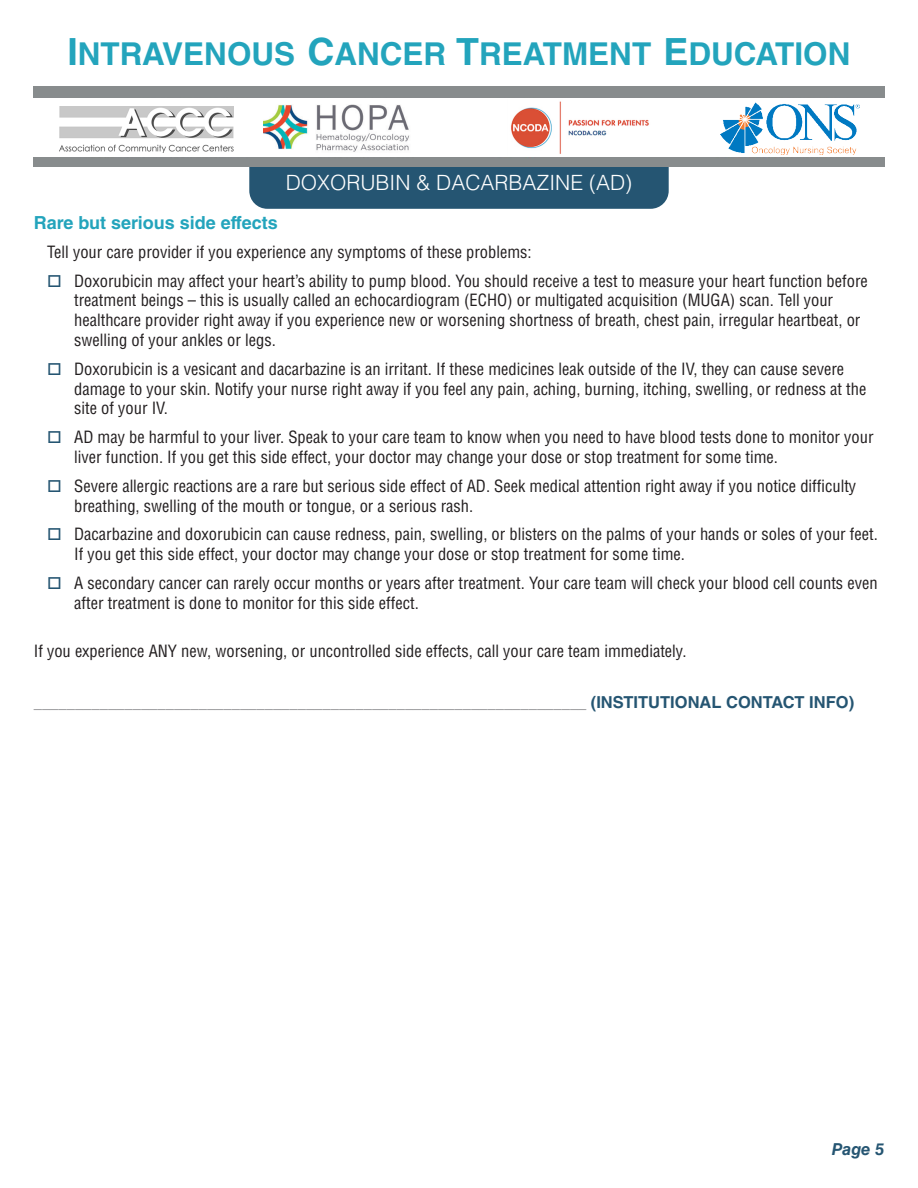
<style>
.page{position:relative;width:918px;height:1188px;background:#fff}
.page>*{position:absolute;margin:0;border:0;box-sizing:border-box;transform-origin:0 0}
.t1{font:700 31.5px "Helvetica LT Std";color:#23a4bc}
.t2{font:300 21px "Helvetica LT Std";color:#fff}
.subhead{font:700 18px "Helvetica LT Std";color:#23a4bc}
.text{font:condensed 16.5px/19.8px "Helvetica LT Std";color:#231f20}
.contact_info_head{font:condensed 16.5px "Helvetica LT Std";color:#8a8b8d}
.text_no_indent{font:condensed 16.5px "Helvetica LT Std";color:#231f20}
.t3{font:italic 700 16.5px "Helvetica LT Std";color:#255572}
.s1{font-size:37.5px}
.s2{color:#255572}
.s3{font-weight:700;font-stretch:normal;color:#255572}
</style>
<div class="page">
<div style="left:249px;top:139px;width:420px;height:70px;background:#255572;border-radius:18px"></div>
<div style="left:34px;top:87px;width:850px;height:80px;background:#888c8d"></div>
<div style="left:34px;top:98px;width:866px;height:59px;background:#fff"></div>
<img style="left:264px;top:104px;width:146px;height:48px">
<img style="left:720px;top:102px;width:140px;height:53px">
<img style="left:59px;top:107px;width:175px;height:45px">
<img style="left:511px;top:101px;width:138px;height:53px">
<h1 class="t1" style="left:67px;top:35px;width:785px"><span class="s1">I</span>NTRAVENOUS <span class="s1">C</span>ANCER <span class="s1">T</span>REATMENT <span class="s1">E</span>DUCATION</h1>
<p class="t2" style="left:286px;top:169px;width:348px">DOXORUBIN &amp; DACARBAZINE (AD)</p>
<p class="subhead" style="left:34px;top:212px;width:246px">Rare but serious side effects</p>
<p class="text" style="left:47px;top:242px;width:486px">Tell your care provider if you experience any symptoms of these problems:</p>
<p class="text" style="left:74px;top:271px;width:795px;text-indent:-27px"><span class="s2">□</span> Doxorubicin may affect your heart’s ability to pump blood. You should receive a test to measure your heart function before treatment beings – this is usually called an echocardiogram (ECHO) or multigated acquisition (MUGA) scan. Tell your healthcare provider right away if you experience new or worsening shortness of breath, chest pain, irregular heartbeat, or swelling of your ankles or legs.</p>
<p class="text" style="left:74px;top:359px;width:794px;text-indent:-27px"><span class="s2">□</span> Doxorubicin is a vesicant and dacarbazine is an irritant. If these medicines leak outside of the IV, they can cause severe damage to your skin. Notify your nurse right away if you feel any pain, aching, burning, itching, swelling, or redness at the site of your IV.</p>
<p class="text" style="left:74px;top:427px;width:801px;text-indent:-27px"><span class="s2">□</span> AD may be harmful to your liver. Speak to your care team to know when you need to have blood tests done to monitor your liver function. If you get this side effect, your doctor may change your dose or stop treatment for some time.</p>
<p class="text" style="left:74px;top:476px;width:784px;text-indent:-27px"><span class="s2">□</span> Severe allergic reactions are a rare but serious side effect of AD. Seek medical attention right away if you notice difficulty breathing, swelling of the mouth or tongue, or a serious rash.</p>
<p class="text" style="left:74px;top:524px;width:805px;text-indent:-27px"><span class="s2">□</span> Dacarbazine and doxorubicin can cause redness, pain, swelling, or blisters on the palms of your hands or soles of your feet.<br>If you get this side effect, your doctor may change your dose or stop treatment for some time.</p>
<p class="text" style="left:74px;top:573px;width:805px;text-indent:-27px"><span class="s2">□</span> A secondary cancer can rarely occur months or years after treatment. Your care team will check your blood cell counts even after treatment is done to monitor for this side effect.</p>
<p class="text_no_indent" style="left:34px;top:641px;width:654px">If you experience ANY new, worsening, or uncontrolled side effects, call your care team immediately.</p>
<p class="contact_info_head" style="left:34px;top:691px;width:822px">___________________________________________________________________ <span class="s3">(INSTITUTIONAL CONTACT INFO)</span></p>
<p class="t3" style="left:832px;top:1139px;width:54px">Page 5</p>
</div>
